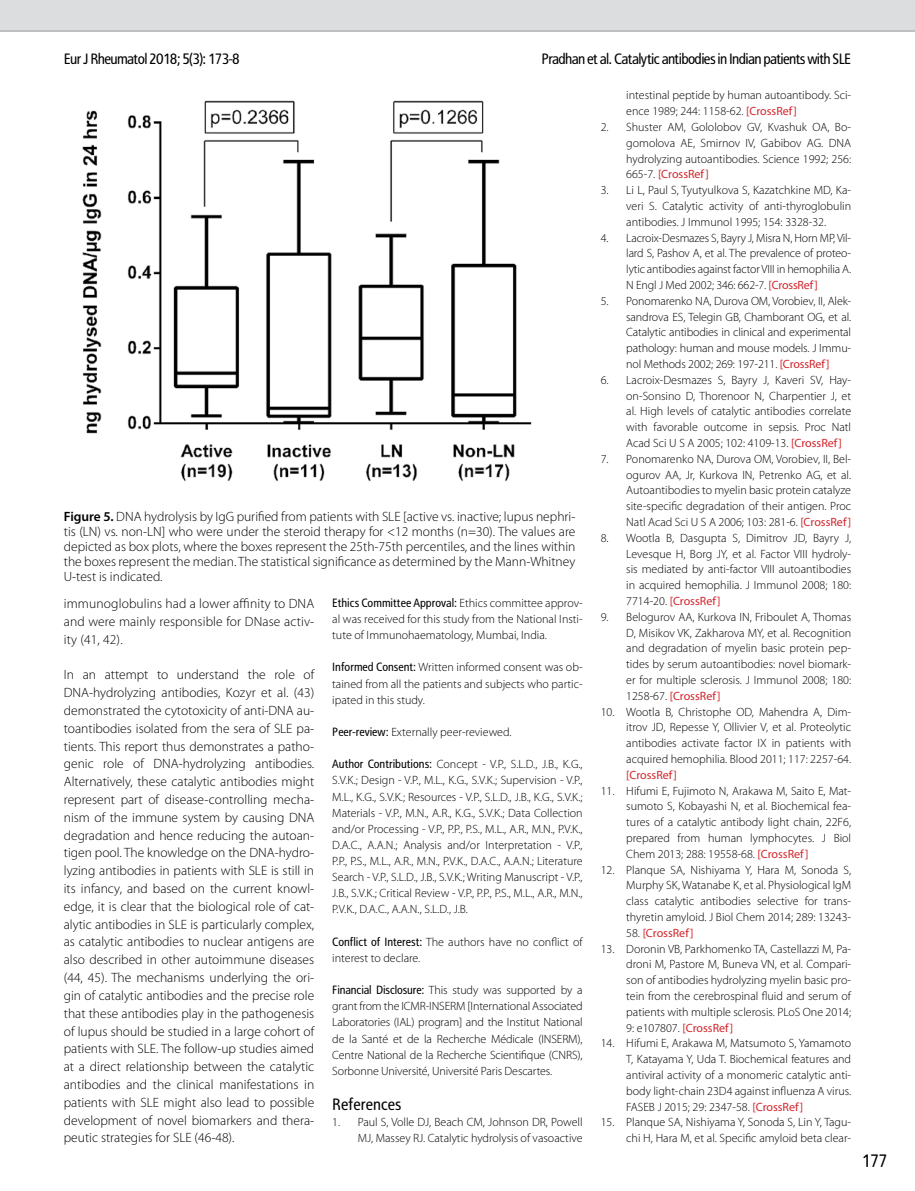
<style>
.page{position:relative;width:915px;height:1191px;background:#fff}
.page>*{position:absolute;margin:0;border:0;box-sizing:border-box;transform-origin:0 0}
.t1{font:18px "Rotokas";color:#000}
.t2{font:16.5px "Rotokas";color:#000}
.t3{font:15px "Rotokas";letter-spacing:-.04em;color:#000}
.t4{font:300 13.5px/17.9px "Myriad Pro";color:#000;text-align:justify}
.t5{font:300 12px/15.8px "Myriad Pro";color:#000;text-align:justify}
.t6{font:12px "Rotokas";color:#000}
.t7{font:12px "Myriad Pro";color:#d2232a}
.s1{font-weight:600}
.s2{font-family:"Myriad Pro";font-weight:300}
.s3{font-family:"Rotokas";font-weight:400}
.s4{font-weight:400;color:#d2232a}
.s5{font-weight:300;color:#000}
</style>
<div class="page">
<div style="left:0;top:0;width:914px;height:31px;background:#dcddde"></div>
<img style="left:82px;top:100px;width:450px;height:382px">
<p class="t3" style="left:64px;top:49px;width:177px">Eur J Rheumatol 2018; 5(3): 173-8</p>
<p class="t3" style="left:541px;top:49px;width:311px">Pradhan et al. Catalytic antibodies in Indian patients with SLE</p>
<p class="t4" style="left:64px;top:509px;width:513px;line-height:15px"><span class="s1">Figure 5.</span> DNA hydrolysis by IgG purified from patients with SLE [active vs. inactive; lupus nephri&shy;tis (LN) vs. non-LN] who were under the steroid therapy for &lt;12 months (n=30). The values are depicted as box plots, where the boxes represent the 25th-75th percentiles, and the lines within the boxes represent the median. The statistical significance as determined by the Mann-Whitney U-test is indicated.</p>
<p class="t4" style="left:64px;top:594px;width:252px">immunoglobulins had a lower affinity to DNA and were mainly responsible for DNase activ&shy;ity (41, 42).</p>
<p class="t4" style="left:64px;top:665px;width:252px">In an attempt to understand the role of DNA-hydrolyzing antibodies, Kozyr et al. (43) demonstrated the cytotoxicity of anti-DNA au&shy;toantibodies isolated from the sera of SLE pa&shy;tients. This report thus demonstrates a patho&shy;genic role of DNA-hydrolyzing antibodies.<br>Alternatively, these catalytic antibodies might represent part of disease-controlling mecha&shy;nism of the immune system by causing DNA degradation and hence reducing the autoan&shy;tigen pool. The knowledge on the DNA-hydro&shy;lyzing antibodies in patients with SLE is still in its infancy, and based on the current knowl&shy;edge, it is clear that the biological role of cat&shy;alytic antibodies in SLE is particularly complex, as catalytic antibodies to nuclear antigens are also described in other autoimmune diseases (44, 45). The mechanisms underlying the ori&shy;gin of catalytic antibodies and the precise role that these antibodies play in the pathogenesis of lupus should be studied in a large cohort of patients with SLE. The follow-up studies aimed at a direct relationship between the catalytic antibodies and the clinical manifestations in patients with SLE might also lead to possible development of novel biomarkers and thera&shy;peutic strategies for SLE (46-48).</p>
<p class="t6" style="left:332px;top:595px;width:252px">Ethics Committee Approval: <span class="s2">Ethics committee approv-</span></p>
<p class="t5" style="left:332px;top:611px;width:252px;line-height:16.2px">al was received for this study from the National Insti&shy;tute of Immunohaematology, Mumbai, India.</p>
<p class="t5" style="left:332px;top:659px;width:252px;line-height:16.2px"><span class="s3">Informed Consent:</span> Written informed consent was ob&shy;tained from all the patients and subjects who partic&shy;ipated in this study.</p>
<p class="t5" style="left:332px;top:724px;width:181px"><span class="s3">Peer-review:</span> Externally peer-reviewed.</p>
<p class="t5" style="left:332px;top:756px;width:252px;line-height:16.2px"><span class="s3">Author Contributions:</span> Concept - V.P., S.L.D., J.B., K.G., S.V.K.; Design - V.P., M.L., K.G., S.V.K.; Supervision - V.P., M.L., K.G., S.V.K.; Resources - V.P., S.L.D., J.B., K.G., S.V.K.; Materials - V.P., M.N., A.R., K.G., S.V.K.; Data Collection and/or Processing - V.P., P.P., P.S., M.L., A.R., M.N., P.V.K., D.A.C., A.A.N.; Analysis and/or Interpretation - V.P., P.P., P.S., M.L., A.R., M.N., P.V.K., D.A.C., A.A.N.; Literature Search - V.P., S.L.D., J.B., S.V.K.; Writing Manuscript - V.P., J.B., S.V.K.; Critical Review - V.P., P.P., P.S., M.L., A.R., M.N., P.V.K., D.A.C., A.A.N., S.L.D., J.B.</p>
<p class="t5" style="left:332px;top:933px;width:252px;line-height:16.2px"><span class="s3">Conflict of Interest:</span> The authors have no conflict of interest to declare.</p>
<p class="t5" style="left:332px;top:982px;width:252px;line-height:16.2px"><span class="s3">Financial Disclosure:</span> This study was supported by a grant from the ICMR-INSERM [International Associated Laboratories (IAL) program] and the Institut National de la Santé et de la Recherche Médicale (INSERM), Centre National de la Recherche Scientifique (CNRS), Sorbonne Université, Université Paris Descartes.</p>
<h2 class="t2" style="left:332px;top:1094px;width:71px">References</h2>
<p class="t5" style="left:332px;top:1114px;width:252px;line-height:16.2px;text-align:right">1. Paul S, Volle DJ, Beach CM, Johnson DR, Powell<br>MJ, Massey RJ. Catalytic hydrolysis of vasoactive</p>
<p class="t5" style="left:626px;top:87px;width:226px">intestinal peptide by human autoantibody. Sci&shy;ence 1989; 244: 1158-62. <span class="s4">[CrossRef]</span></p>
<p class="t5" style="left:626px;top:119px;width:226px;text-indent:-26px">2. Shuster AM, Gololobov GV, Kvashuk OA, Bo&shy;gomolova AE, Smirnov IV, Gabibov AG. DNA hydrolyzing autoantibodies. Science 1992; 256:<br>665-7. <span class="s4">[CrossRef]</span></p>
<p class="t5" style="left:626px;top:182px;width:226px;text-indent:-26px">3. Li L, Paul S, Tyutyulkova S, Kazatchkine MD, Ka&shy;veri S. Catalytic activity of anti-thyroglobulin antibodies. J Immunol 1995; 154: 3328-32.</p>
<p class="t5" style="left:626px;top:230px;width:226px;text-indent:-26px">4. Lacroix-Desmazes S, Bayry J, Misra N, Horn MP, Vil&shy;lard S, Pashov A, et al. The prevalence of proteo&shy;lytic antibodies against factor VIII in hemophilia A.<br>N Engl J Med 2002; 346: 662-7. <span class="s4">[CrossRef]</span></p>
<p class="t5" style="left:626px;top:293px;width:226px;text-indent:-26px">5. Ponomarenko NA, Durova OM, Vorobiev, II, Alek&shy;sandrova ES, Telegin GB, Chamborant OG, et al.<br>Catalytic antibodies in clinical and experimental pathology: human and mouse models. J Immu&shy;nol Methods 2002; 269: 197-211. <span class="s4">[CrossRef]</span></p>
<p class="t5" style="left:626px;top:372px;width:226px;text-indent:-26px">6. Lacroix-Desmazes S, Bayry J, Kaveri SV, Hay&shy;on-Sonsino D, Thorenoor N, Charpentier J, et al. High levels of catalytic antibodies correlate with favorable outcome in sepsis. Proc Natl Acad Sci U S A 2005; 102: 4109-13. <span class="s4">[CrossRef]</span></p>
<p class="t5" style="left:626px;top:451px;width:226px;text-indent:-26px">7. Ponomarenko NA, Durova OM, Vorobiev, II, Bel&shy;ogurov AA, Jr, Kurkova IN, Petrenko AG, et al.<br>Autoantibodies to myelin basic protein catalyze site-specific degradation of their antigen. Proc Natl Acad Sci U S A 2006; 103: 281-6. <span class="s4">[CrossRef]</span></p>
<p class="t5" style="left:626px;top:530px;width:226px;text-indent:-26px">8. Wootla B, Dasgupta S, Dimitrov JD, Bayry J, Levesque H, Borg JY, et al. Factor VIII hydroly&shy;sis mediated by anti-factor VIII autoantibodies in acquired hemophilia. J Immunol 2008; 180:<br>7714-20. <span class="s4">[CrossRef]</span></p>
<p class="t5" style="left:626px;top:609px;width:226px;text-indent:-26px">9. Belogurov AA, Kurkova IN, Friboulet A, Thomas D, Misikov VK, Zakharova MY, et al. Recognition and degradation of myelin basic protein pep&shy;tides by serum autoantibodies: novel biomark&shy;er for multiple sclerosis. J Immunol 2008; 180:<br>1258-67. <span class="s4">[CrossRef]</span></p>
<p class="t5" style="left:626px;top:703px;width:226px;text-indent:-26px">10. Wootla B, Christophe OD, Mahendra A, Dim&shy;itrov JD, Repesse Y, Ollivier V, et al. Proteolytic antibodies activate factor IX in patients with acquired hemophilia. Blood 2011; 117: 2257-64.</p>
<p class="t7" style="left:626px;top:767px;width:52px">[CrossRef]</p>
<p class="t5" style="left:626px;top:782px;width:226px;text-indent:-26px">11. Hifumi E, Fujimoto N, Arakawa M, Saito E, Mat&shy;sumoto S, Kobayashi N, et al. Biochemical fea&shy;tures of a catalytic antibody light chain, 22F6, prepared from human lymphocytes. J Biol Chem 2013; 288: 19558-68. <span class="s4">[CrossRef]</span></p>
<p class="t5" style="left:626px;top:861px;width:226px;text-indent:-26px">12. Planque SA, Nishiyama Y, Hara M, Sonoda S, Murphy SK, Watanabe K, et al. Physiological IgM class catalytic antibodies selective for trans&shy;thyretin amyloid. J Biol Chem 2014; 289: 13243-</p>
<p class="t7" style="left:626px;top:925px;width:69px"><span class="s5">58.</span> [CrossRef]</p>
<p class="t5" style="left:626px;top:940px;width:226px;text-indent:-26px">13. Doronin VB, Parkhomenko TA, Castellazzi M, Pa&shy;droni M, Pastore M, Buneva VN, et al. Compari&shy;son of antibodies hydrolyzing myelin basic pro&shy;tein from the cerebrospinal fluid and serum of patients with multiple sclerosis. PLoS One 2014; 9: e107807. <span class="s4">[CrossRef]</span></p>
<p class="t5" style="left:626px;top:1035px;width:226px;text-indent:-26px">14. Hifumi E, Arakawa M, Matsumoto S, Yamamoto T, Katayama Y, Uda T. Biochemical features and antiviral activity of a monomeric catalytic anti&shy;body light-chain 23D4 against influenza A virus.<br>FASEB J 2015; 29: 2347-58. <span class="s4">[CrossRef]</span></p>
<p class="t5" style="left:600px;top:1114px;width:252px;text-align:right">15. Planque SA, Nishiyama Y, Sonoda S, Lin Y, Tagu&shy;chi H, Hara M, et al. Specific amyloid beta clear-</p>
<h1 class="t1" style="left:861px;top:1150px;width:27px">177</h1>
</div>
